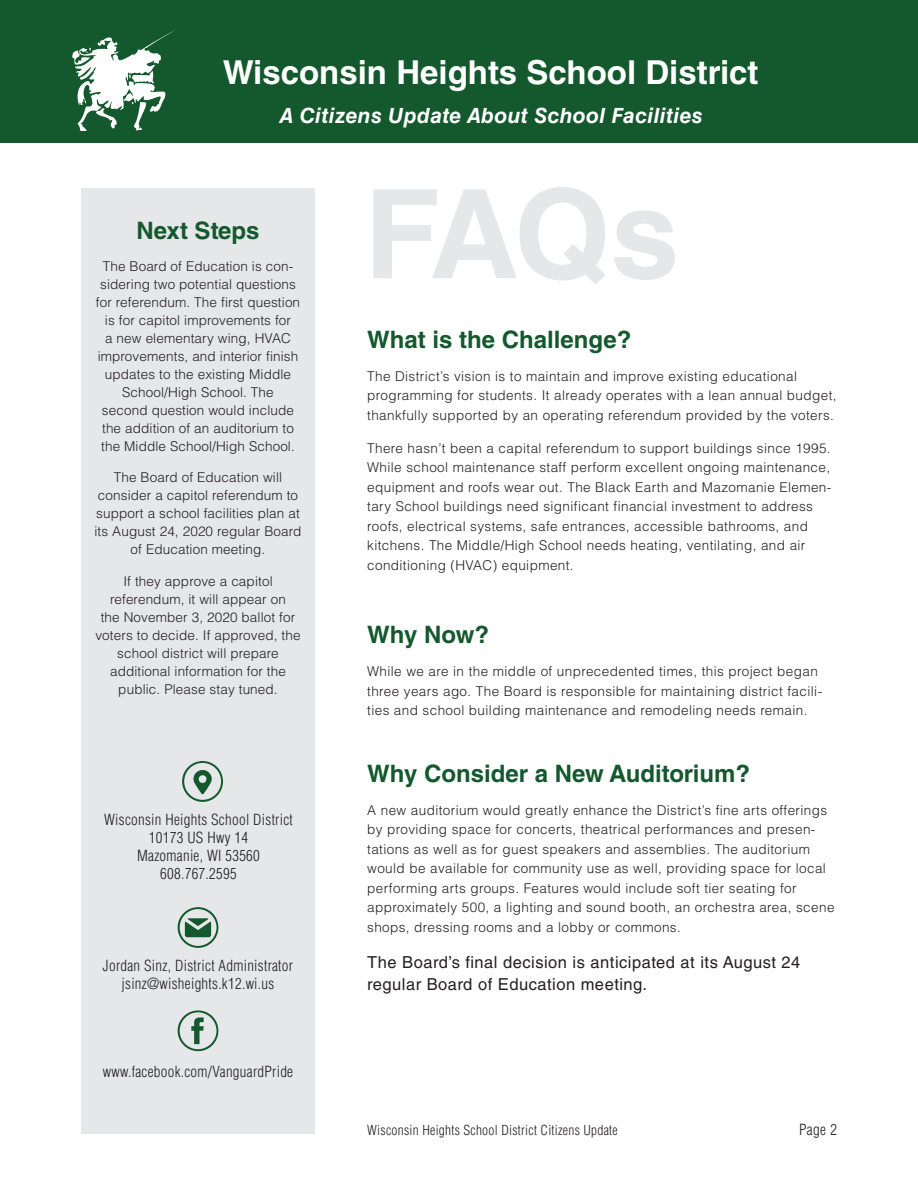
<style>
.page{position:relative;width:918px;height:1188px;background:#fff}
.page>*{position:absolute;margin:0;border:0;box-sizing:border-box;transform-origin:0 0}
.t1{font:700 123.9px "Helvetica LT Std";color:#e6e7e9}
.t2{font:700 33px "Helvetica LT Std";color:#fff}
.t3{font:700 24px "Helvetica LT Std";color:#14592d}
.t4{font:italic 700 21px "Helvetica LT Std";letter-spacing:.02em;color:#fff}
.t5{font:16.5px/22.5px "Helvetica LT Std";letter-spacing:.03em;color:#231f20}
.t6{font:300 condensed 15px/18px "Helvetica LT Std";letter-spacing:.02em;color:#231f20;text-align:center}
.t7{font:300 13.5px/19.5px "Helvetica LT Std";letter-spacing:.03em;color:#231f20}
.t8{font:300 13.5px/18px "Helvetica LT Std";letter-spacing:.01em;color:#231f20;text-align:center}
.t9{font:300 condensed 13.5px "Helvetica LT Std";letter-spacing:.02em;color:#231f20}
</style>
<div class="page">
<div style="left:0;top:0;width:918px;height:143px;background:#14592d"></div>
<div style="left:81px;top:188px;width:234px;height:946px;background:#e6e7e9"></div>
<svg style="left:72px;top:30px;width:103px;height:101px"></svg>
<svg style="left:182px;top:761px;width:41px;height:41px"></svg>
<svg style="left:178px;top:1010px;width:40px;height:41px"></svg>
<svg style="left:178px;top:907px;width:40px;height:41px"></svg>
<h2 class="t2" style="left:223px;top:53px;width:537px">Wisconsin Heights School District</h2>
<h3 class="t4" style="left:279px;top:103px;width:425px">A Citizens Update About School Facilities</h3>
<h3 class="t3" style="left:136px;top:216px;width:125px">Next Steps</h3>
<p class="t8" style="left:96px;top:257px;width:206px">The Board of Education is con&shy;sidering two potential questions for referendum. The first question is for capitol improvements for<br>a new elementary wing, HVAC improvements, and interior finish updates to the existing Middle<br>School/High School. The<br>second question would include the addition of an auditorium to the Middle School/High School.</p>
<p class="t8" style="left:95px;top:468px;width:209px">The Board of Education will consider a capitol referendum to support a school facilities plan at its August 24, 2020 regular Board of Education meeting.</p>
<p class="t8" style="left:95px;top:572px;width:207px">If they approve a capitol referendum, it will appear on<br>the November 3, 2020 ballot for voters to decide. If approved, the school district will prepare additional information for the public. Please stay tuned.</p>
<p class="t6" style="left:104px;top:811px;width:190px">Wisconsin Heights School District<br>10173 US Hwy 14<br>Mazomanie, WI 53560<br>608.767.2595</p>
<p class="t6" style="left:103px;top:956px;width:192px">Jordan Sinz, District Administrator jsinz@wisheights.k12.wi.us</p>
<p class="t6" style="left:103px;top:1062px;width:192px">www.facebook.com/VanguardPride</p>
<h1 class="t1" style="left:364px;top:159px;width:317px">FAQs</h1>
<h3 class="t3" style="left:367px;top:325px;width:266px">What is the Challenge?</h3>
<p class="t7" style="left:367px;top:366px;width:471px">The District’s vision is to maintain and improve existing educational programming for students. It already operates with a lean annual budget, thankfully supported by an operating referendum provided by the voters.</p>
<p class="t7" style="left:367px;top:438px;width:466px">There hasn’t been a capital referendum to support buildings since 1995.<br>While school maintenance staff perform excellent ongoing maintenance, equipment and roofs wear out. The Black Earth and Mazomanie Elemen&shy;tary School buildings need significant financial investment to address roofs, electrical systems, safe entrances, accessible bathrooms, and kitchens. The Middle/High School needs heating, ventilating, and air conditioning (HVAC) equipment.</p>
<h3 class="t3" style="left:367px;top:620px;width:123px">Why Now?</h3>
<p class="t7" style="left:367px;top:662px;width:456px">While we are in the middle of unprecedented times, this project began three years ago. The Board is responsible for maintaining district facili&shy;ties and school building maintenance and remodeling needs remain.</p>
<h3 class="t3" style="left:367px;top:759px;width:385px">Why Consider a New Auditorium?</h3>
<p class="t7" style="left:367px;top:800px;width:469px">A new auditorium would greatly enhance the District’s fine arts offerings by providing space for concerts, theatrical performances and presen&shy;tations as well as for guest speakers and assemblies. The auditorium would be available for community use as well, providing space for local performing arts groups. Features would include soft tier seating for approximately 500, a lighting and sound booth, an orchestra area, scene shops, dressing rooms and a lobby or commons.</p>
<p class="t5" style="left:367px;top:951px;width:435px">The Board’s final decision is anticipated at its August 24 regular Board of Education meeting.</p>
<p class="t9" style="left:367px;top:1121px;width:252px">Wisconsin Heights School District Citizens Update</p>
<p class="t6" style="left:799px;top:1120px;width:39px">Page 2</p>
</div>
